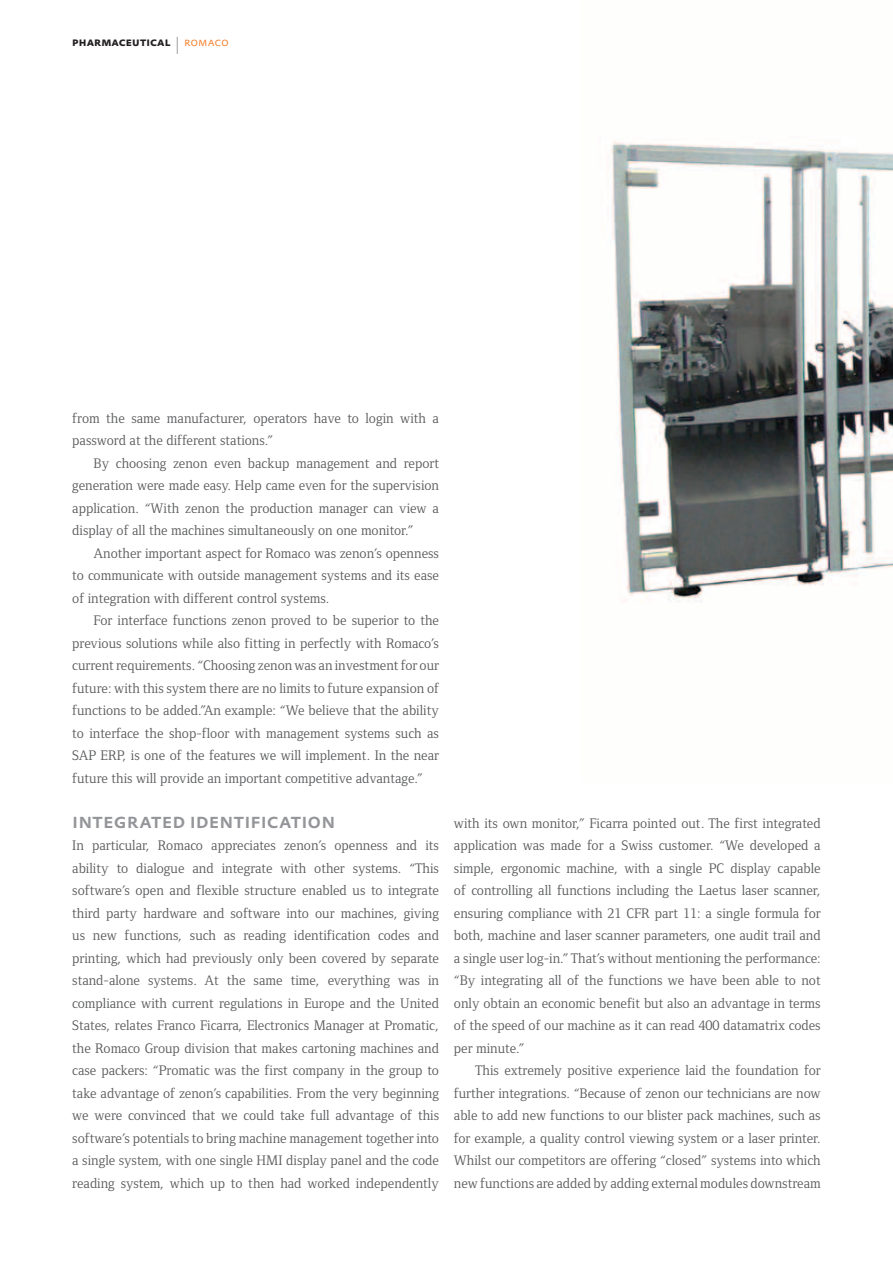
<style>
.page{position:relative;width:893px;height:1263px;background:#fff}
.page>*{position:absolute;margin:0;border:0;box-sizing:border-box;transform-origin:0 0}
.t1{font:500 21px "DTL Prokyon TOT Caps";color:#939598}
.t2{font:14.25px/22.5px "Foundry Form Serif";color:#57585a;text-align:justify}
.t3{font:700 12px "DTL Prokyon TOT Caps";letter-spacing:.005em;color:#231f20}
.s1{font-weight:300;font-size:24px;color:#939598}
.s2{font-weight:300;color:#f47921}
</style>
<div class="page">
<img style="left:611px;top:141px;width:282px;height:461px">
<p class="t3" style="left:72px;top:34px;width:158px">pharmaceutical <span class="s1">I</span> <span class="s2">romaco</span></p>
<p class="t2" style="left:72px;top:407px;width:368px">from the same manufacturer, operators have to login with a password at the different stations.”</p>
<p class="t2" style="left:72px;top:452px;width:368px;text-indent:21px">By choosing zenon even backup management and report generation were made easy. Help came even for the supervision application. “With zenon the production manager can view a display of all the machines simultaneously on one monitor.”</p>
<p class="t2" style="left:72px;top:542px;width:368px;text-indent:21px">Another important aspect for Romaco was zenon’s openness to communicate with outside management systems and its ease of integration with different control systems.</p>
<p class="t2" style="left:72px;top:609px;width:368px;text-indent:21px">For interface functions zenon proved to be superior to the previous solutions while also fitting in perfectly with Romaco’s current requirements. “Choosing zenon was an investment for our future: with this system there are no limits to future expansion of functions to be added.”An example: “We believe that the ability to interface the shop-floor with management systems such as SAP ERP, is one of the features we will implement. In the near future this will provide an important competitive advantage.”</p>
<h1 class="t1" style="left:72px;top:807px;width:265px">integrated identification</h1>
<p class="t2" style="left:72px;top:834px;width:368px">In particular, Romaco appreciates zenon’s openness and its ability to dialogue and integrate with other systems. “This software’s open and flexible structure enabled us to integrate third party hardware and software into our machines, giving us new functions, such as reading identification codes and printing, which had previously only been covered by separate stand-alone systems. At the same time, everything was in compliance with current regulations in Europe and the United States, relates Franco Ficarra, Electronics Manager at Promatic, the Romaco Group division that makes cartoning machines and case packers: “Promatic was the first company in the group to take advantage of zenon’s capabilities. From the very beginning we were convinced that we could take full advantage of this software’s potentials to bring machine management together into a single system, with one single HMI display panel and the code reading system, which up to then had worked independently</p>
<p class="t2" style="left:454px;top:812px;width:368px">with its own monitor,” Ficarra pointed out. The first integrated application was made for a Swiss customer. “We developed a simple, ergonomic machine, with a single PC display capable of controlling all functions including the Laetus laser scanner, ensuring compliance with 21 CFR part 11: a single formula for both, machine and laser scanner parameters, one audit trail and a single user log-in.” That’s without mentioning the performance: “By integrating all of the functions we have been able to not only obtain an economic benefit but also an advantage in terms of the speed of our machine as it can read 400 datamatrix codes per minute.”</p>
<p class="t2" style="left:454px;top:1059px;width:368px;text-indent:21px">This extremely positive experience laid the foundation for further integrations. “Because of zenon our technicians are now able to add new functions to our blister pack machines, such as for example, a quality control viewing system or a laser printer.<br>Whilst our competitors are offering “closed” systems into which new functions are added by adding external modules downstream</p>
</div>
